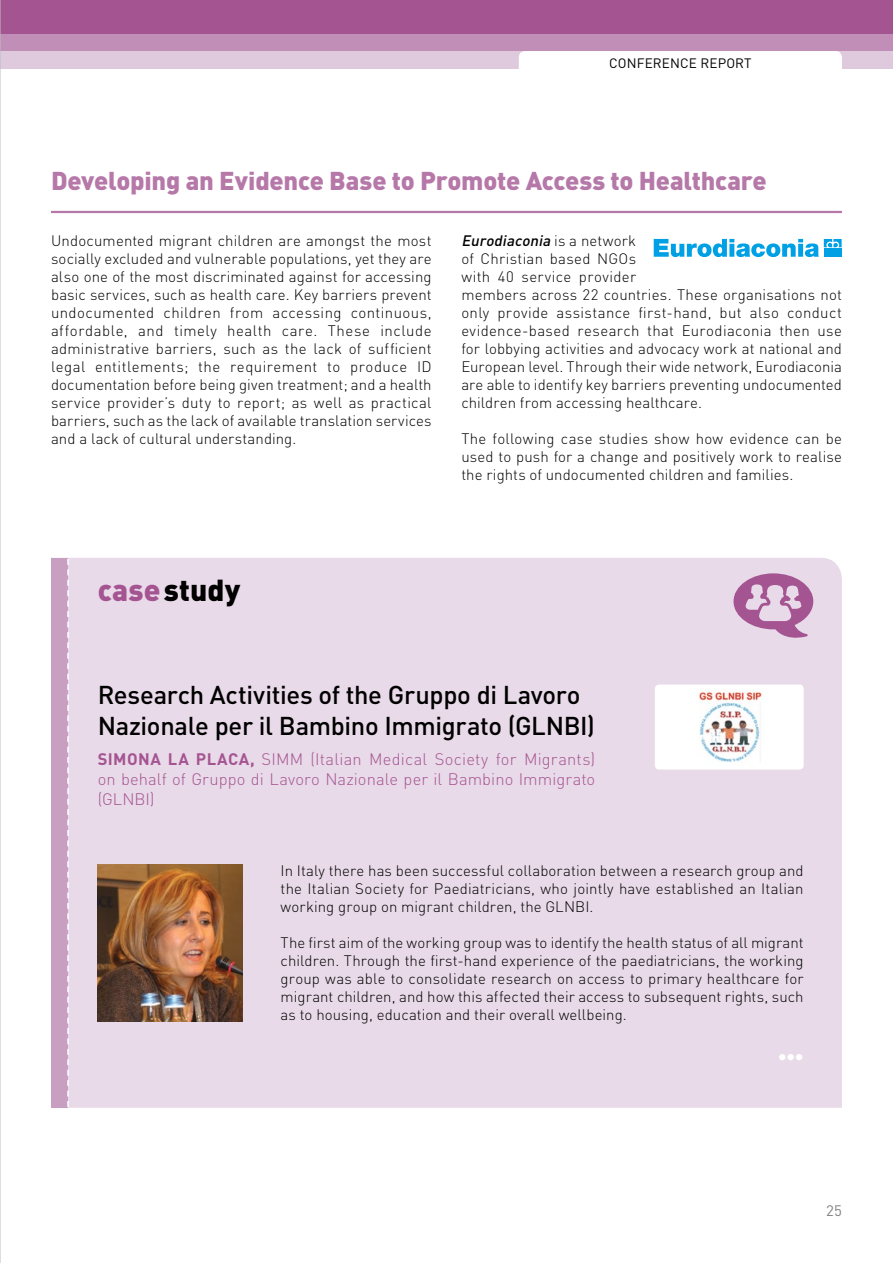
<style>
.page{position:relative;width:893px;height:1263px;background:#fff}
.page>*{position:absolute;margin:0;border:0;box-sizing:border-box;transform-origin:0 0}
.t1{font:900 30px "DIN Pro";letter-spacing:.01em;color:#000}
.t2{font:900 30px "Proxima Nova";color:#fff}
.t3{font:500 25.5px/30.6px "DIN Pro";letter-spacing:-.015em;color:#000}
.t4{font:900 25.5px "DIN Pro";letter-spacing:-.01em;color:#b678a8}
.t5{font:300 16.5px/19.8px "DIN Pro";letter-spacing:.005em;color:#a55492;text-align:justify}
.t6{font:700 16.5px "DIN Pro";letter-spacing:.035em;color:#a55492}
.t7{font:300 15px/18px "DIN Pro";letter-spacing:.01em;color:#000;text-align:justify}
.t8{font:15px "DIN Pro";color:#808285}
.t9{font:13.5px "DIN Pro";letter-spacing:.01em;color:#000}
.s1{font-weight:500;font-style:italic}
.s2{color:#a55492}
.s3{font-weight:700}
</style>
<div class="page">
<div style="left:0;top:0;width:893px;height:34px;background:#a55492"></div>
<div style="left:0;top:34px;width:893px;height:17px;background:#c18eb7"></div>
<div style="left:0;top:51px;width:893px;height:17px;background:#dfc9dd"></div>
<div style="left:519px;top:51px;width:323px;height:17px;background:#fff"></div>
<hr style="left:0;top:0;width:1px;height:1263px;background:#bcbec0">
<hr style="left:51px;top:211px;width:791px;height:2px;background:#b678a8">
<svg style="left:654px;top:239px;width:188px;height:18px"></svg>
<div style="left:68px;top:558px;width:774px;height:550px;background:#e8dae8"></div>
<div style="left:51px;top:558px;width:17px;height:550px;background:#c89ec1"></div>
<svg style="left:67px;top:559px;width:2px;height:548px"></svg>
<img style="left:98px;top:864px;width:144px;height:158px">
<div style="left:655px;top:684px;width:149px;height:85px;background:#fff;border-radius:4px"></div>
<img style="left:699px;top:690px;width:64px;height:72px">
<svg style="left:733px;top:573px;width:80px;height:69px;background:#c99ec1"></svg>
<p class="t9" style="left:609px;top:54px;width:144px">CONFERENCE REPORT</p>
<h2 class="t4" style="left:51px;top:163px;width:717px">Developing an Evidence Base to Promote Access to Healthcare</h2>
<p class="t7" style="left:51px;top:231px;width:382px">Undocumented migrant children are amongst the most socially excluded and vulnerable populations, yet they are also one of the most discriminated against for accessing basic services, such as health care. Key barriers prevent undocumented children from accessing continuous, affordable, and timely health care. These include administrative barriers, such as the lack of sufficient legal entitlements; the requirement to produce ID documentation before being given treatment; and a health service provider’s duty to report; as well as practical barriers, such as the lack of available translation services and a lack of cultural understanding.</p>
<p class="t7" style="left:461px;top:231px;width:382px;text-align:left"><span class="s1">Eurodiaconia</span> i s a n e t w o r k<br>of Christian based NGOs<br>with 40 service provider<br>members across 22 countries. These organisations not only provide assistance first-hand, but also conduct evidence-based research that Eurodiaconia then use for lobbying activities and advocacy work at national and European level. Through their wide network, Eurodiaconia are able to identify key barriers preventing undocumented children from accessing healthcare.</p>
<p class="t7" style="left:461px;top:429px;width:382px">The following case studies show how evidence can be used to push for a change and positively work to realise the rights of undocumented children and families.</p>
<h1 class="t1" style="left:98px;top:569px;width:144px"><span class="s2">case</span> study</h1>
<h2 class="t3" style="left:98px;top:678px;width:499px">Research Activities of the Gruppo di Lavoro<br>Nazionale per il Bambino Immigrato (GLNBI)</h2>
<p class="t6" style="left:98px;top:748px;width:21px">SIMO</p>
<p class="t6" style="left:138px;top:748px;width:80px">NA LA PLACA</p>
<p class="t5" style="left:98px;top:748px;width:499px;text-indent:152px"><span class="s3">,</span> SIMM (Italian Medical Society for Migrants) on behalf of Gruppo di Lavoro Nazionale per il Bambino Immigrato (GLNBI)</p>
<p class="t7" style="left:281px;top:861px;width:525px">In Italy there has been successful collaboration between a research group and the Italian Society for Paediatricians, who jointly have established an Italian working group on migrant children, the GLNBI.</p>
<p class="t7" style="left:281px;top:933px;width:525px">The first aim of the working group was to identify the health status of all migrant children. Through the first-hand experience of the paediatricians, the working group was able to consolidate research on access to primary healthcare for migrant children, and how this affected their access to subsequent rights, such as to housing, education and their overall wellbeing.</p>
<h1 class="t2" style="left:778px;top:1033px;width:27px">…</h1>
<p class="t8" style="left:826px;top:1200px;width:17px">25</p>
</div>
